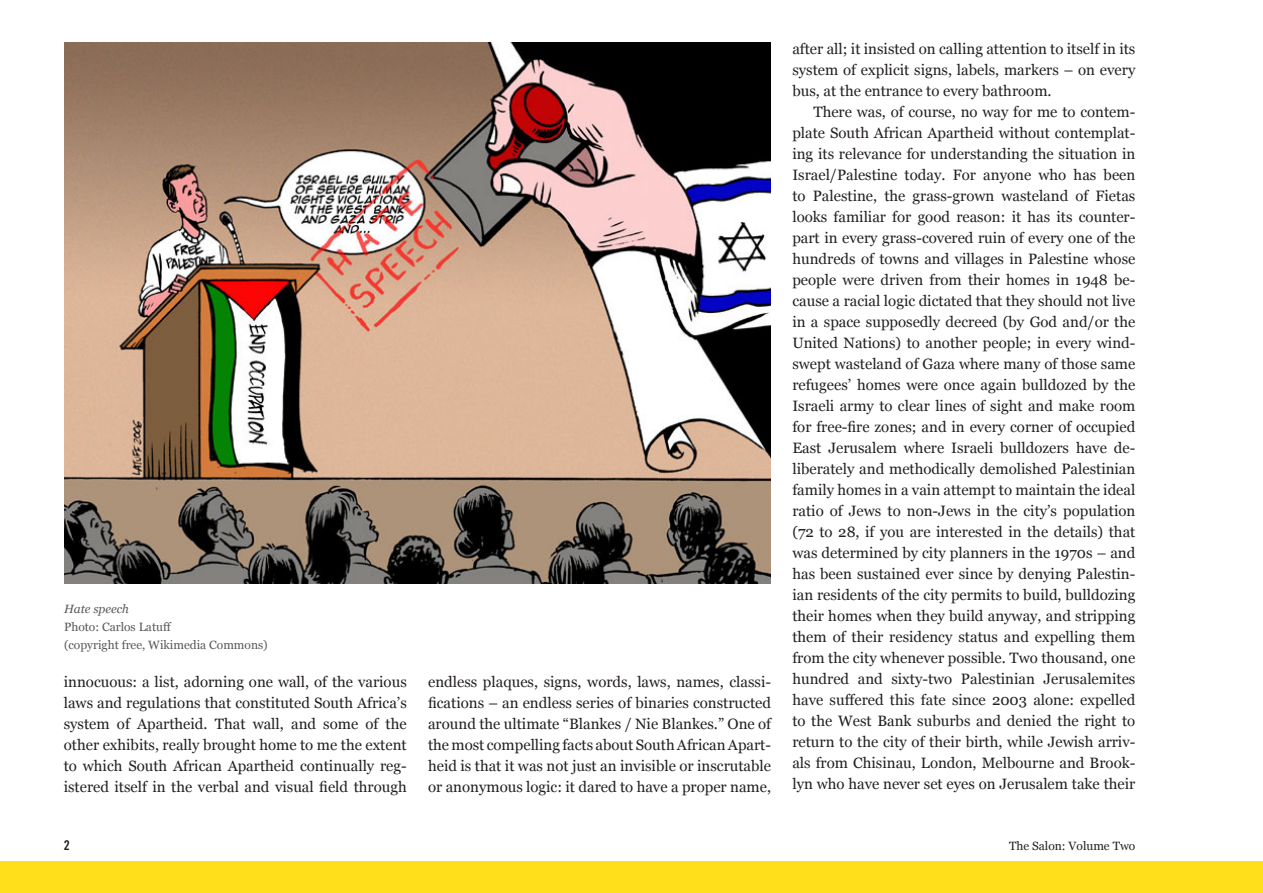
<style>
.page{position:relative;width:1263px;height:893px;background:#fff}
.page>*{position:absolute;margin:0;border:0;box-sizing:border-box;transform-origin:0 0}
.bt_i{font:15px/21px "Georgia";color:#231f20;text-align:justify}
.t1{font:13.5px "Trade Gothic Bold Cond Twenty";color:#231f20}
.captions{font:12px "Georgia";color:#57585a}
.t2{font:12px "Georgia";color:#231f20}
.captions-2{font:italic 12px "Georgia";color:#57585a}
</style>
<div class="page">
<div style="left:0;top:861px;width:1263px;height:32px;background:#ffde1c"></div>
<img style="left:64px;top:43px;width:706px;height:540px">
<p class="captions-2" style="left:64px;top:601px;width:67px">Hate speech</p>
<p class="captions" style="left:64px;top:620px;width:108px">Photo: Carlos Latuff</p>
<p class="captions" style="left:64px;top:638px;width:205px">(copyright free, Wikimedia Commons)</p>
<p class="bt_i" style="left:64px;top:672px;width:345px">innocuous: a list, adorning one wall, of the various laws and regulations that constituted South Africa’s system of Apartheid. That wall, and some of the other exhibits, really brought home to me the extent to which South African Apartheid continually reg&shy;istered itself in the verbal and visual field through</p>
<p class="bt_i" style="left:428px;top:672px;width:344px">endless plaques, signs, words, laws, names, classi&shy;fications – an endless series of binaries constructed around the ultimate “Blankes / Nie Blankes.” One of the most compelling facts about South African Apart&shy;heid is that it was not just an invisible or inscrutable or anonymous logic: it dared to have a proper name,</p>
<p class="bt_i" style="left:792px;top:39px;width:344px">after all; it insisted on calling attention to itself in its system of explicit signs, labels, markers – on every bus, at the entrance to every bathroom.</p>
<p class="bt_i" style="left:792px;top:102px;width:345px;text-indent:21px">There was, of course, no way for me to contem&shy;plate South African Apartheid without contemplat&shy;ing its relevance for understanding the situation in Israel/Palestine today. For anyone who has been to Palestine, the grass-grown wasteland of Fietas looks familiar for good reason: it has its counter&shy;part in every grass-covered ruin of every one of the hundreds of towns and villages in Palestine whose people were driven from their homes in 1948 be&shy;cause a racial logic dictated that they should not live in a space supposedly decreed (by God and/or the United Nations) to another people; in every wind&shy;swept wasteland of Gaza where many of those same refugees’ homes were once again bulldozed by the Israeli army to clear lines of sight and make room for free-fire zones; and in every corner of occupied East Jerusalem where Israeli bulldozers have de&shy;liberately and methodically demolished Palestinian family homes in a vain attempt to maintain the ideal ratio of Jews to non-Jews in the city’s population (72 to 28, if you are interested in the details) that was determined by city planners in the 1970s – and has been sustained ever since by denying Palestin&shy;ian residents of the city permits to build, bulldozing their homes when they build anyway, and stripping them of their residency status and expelling them from the city whenever possible. Two thousand, one hundred and sixty-two Palestinian Jerusalemites have suffered this fate since 2003 alone: expelled to the West Bank suburbs and denied the right to return to the city of their birth, while Jewish arriv&shy;als from Chisinau, London, Melbourne and Brook&shy;lyn who have never set eyes on Jerusalem take their</p>
<p class="t1" style="left:64px;top:837px;width:7px">2</p>
<p class="t2" style="left:1009px;top:839px;width:128px">The Salon: Volume Two</p>
</div>
